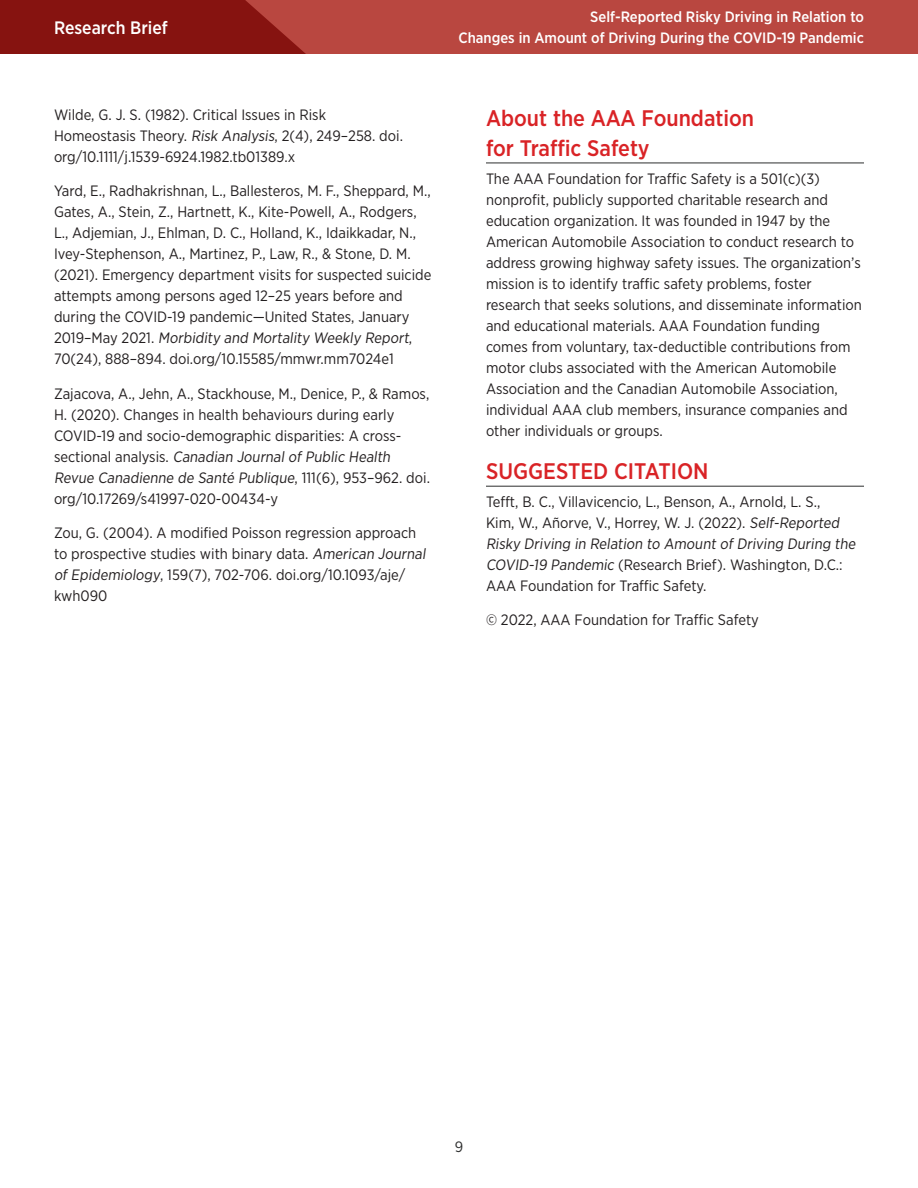
<style>
.page{position:relative;width:918px;height:1188px;background:#fff}
.page>*{position:absolute;margin:0;border:0;box-sizing:border-box;transform-origin:0 0}
.Subhead{font:500 22.5px/30px "Gotham Narrow";color:#d92326}
.t1{font:500 18px "Gotham Narrow";color:#fff}
.Body_Copy{font:15px/21px "Gotham Narrow";color:#231f20}
.t2{font:500 15px/21px "Gotham Narrow";color:#fff;text-align:right}
.t3{font:15px "Gotham Narrow";color:#2d2e2e}
</style>
<div class="page">
<div style="left:0;top:0;width:918px;height:54px;background:#b94740"></div>
<svg style="left:0;top:0;width:306px;height:54px"></svg>
<hr style="left:486px;top:163px;width:378px;height:1px;background:#2d2e2e">
<hr style="left:486px;top:486px;width:378px;height:1px;background:#2d2e2e">
<p class="t1" style="left:54px;top:16px;width:115px">Research Brief</p>
<p class="t2" style="left:459px;top:7px;width:407px">Self-Reported Risky Driving in Relation to<br>Changes in Amount of Driving During the COVID-19 Pandemic</p>
<p class="Body_Copy" style="left:54px;top:104px;width:351px">Wilde, G. J. S. (1982). Critical Issues in Risk<br>Homeostasis Theory. Risk Analysis, 2(4), 249–258. doi. org/10.1111/j.1539-6924.1982.tb01389.x</p>
<p class="Body_Copy" style="left:54px;top:180px;width:379px">Yard, E., Radhakrishnan, L., Ballesteros, M. F., Sheppard, M., Gates, A., Stein, Z., Hartnett, K., Kite-Powell, A., Rodgers, L., Adjemian, J., Ehlman, D. C., Holland, K., Idaikkadar, N., Ivey-Stephenson, A., Martinez, P., Law, R., &amp; Stone, D. M. (2021). Emergency department visits for suspected suicide attempts among persons aged 12–25 years before and during the COVID-19 pandemic—United States, January<br>2 0 1 9 – M ay 2 0 2 1 . Morbidity and Mortality Weekly Report, 70(24), 888–894. doi.org/10.15585/mmwr.mm7024e1</p>
<p class="Body_Copy" style="left:54px;top:383px;width:378px">Zajacova, A., Jehn, A., Stackhouse, M., Denice, P., &amp; Ramos, H. (2020). Changes in health behaviours during early COVID-19 and socio-demographic disparities: A cross&shy;sect i o n a l a n a l ys i s . Canadian Journal of Public Health Revue Canadienne de Santé Publique, 1 1 1 ( 6 ) , 9 53 – 9 6 2 . d o i . org/10.17269/s41997-020-00434-y</p>
<p class="Body_Copy" style="left:54px;top:522px;width:376px">Zou, G. (2004). A modified Poisson regression approach to prospective studies with binary data. American Journal of Epidemiology, 159(7), 702-706. doi.org/10.1093/aje/ kwh090</p>
<p class="Subhead" style="left:486px;top:103px;width:270px">About the AAA Foundation for Traffic Safety</p>
<p class="Body_Copy" style="left:486px;top:168px;width:377px">The AAA Foundation for Traffic Safety is a 501(c)(3) nonprofit, publicly supported charitable research and education organization. It was founded in 1947 by the American Automobile Association to conduct research to address growing highway safety issues. The organization’s mission is to identify traffic safety problems, foster research that seeks solutions, and disseminate information and educational materials. AAA Foundation funding comes from voluntary, tax-deductible contributions from motor clubs associated with the American Automobile Association and the Canadian Automobile Association, individual AAA club members, insurance companies and other individuals or groups.</p>
<p class="Subhead" style="left:486px;top:456px;width:224px">SUGGESTED CITATION</p>
<p class="Body_Copy" style="left:486px;top:491px;width:373px">Tefft, B. C., Villavicencio, L., Benson, A., Arnold, L. S.,<br>Kim, W., Añorve, V., Horrey, W. J. (2022). Self-Reported Risky Driving in Relation to Amount of Driving During the COVID-19 Pandemic (Research Brief). Washington, D.C.:<br>AAA Foundation for Traffic Safety.</p>
<p class="Body_Copy" style="left:486px;top:609px;width:274px">© 2022, AAA Foundation for Traffic Safety</p>
<p class="t3" style="left:455px;top:1137px;width:10px">9</p>
</div>
